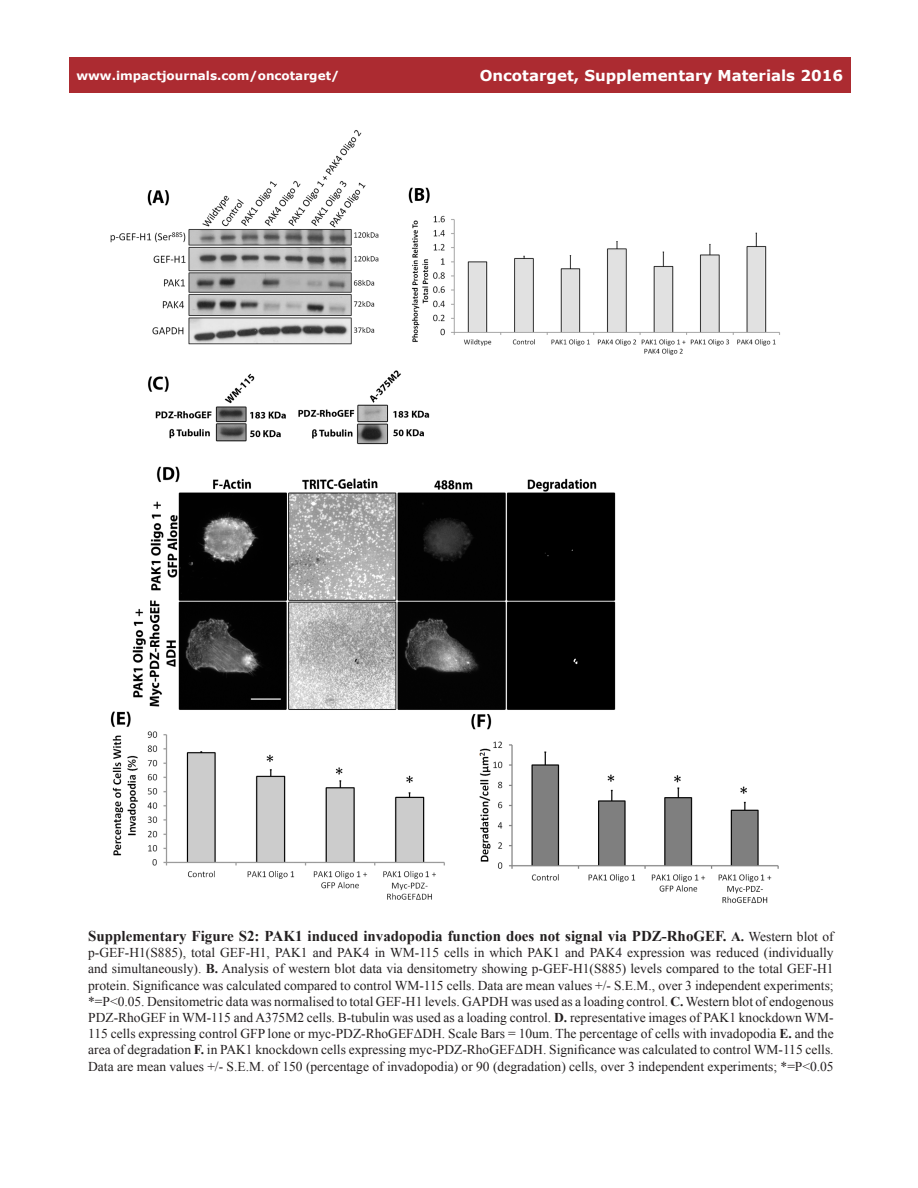
<style>
.page{position:relative;width:918px;height:1188px;background:#fff}
.page>*{position:absolute;margin:0;border:0;box-sizing:border-box;transform-origin:0 0}
.figuretext{font:700 15px "Times New Roman";color:#231f20}
.t1{font:700 15px "Verdana";color:#fff}
.figuretext-2{font:13.5px/16.2px "Times New Roman";color:#231f20;text-align:justify}
.t2{font:700 12px "Verdana";color:#fff}
.s1{font-size:13.5px}
.s2{font-weight:400;font-size:13.5px}
.s3{font-weight:700}
</style>
<div class="page">
<div style="left:69px;top:57px;width:781px;height:36px;background:#ac2b31"></div>
<img style="left:110px;top:130px;width:670px;height:774px">
<p class="t2" style="left:76px;top:67px;width:264px">www.impactjournals.com/oncotarget/</p>
<p class="t1" style="left:480px;top:65px;width:365px">Oncotarget, Supplementary Materials 2016</p>
<p class="figuretext" style="left:88px;top:926px;width:747px">Supplementary Figure S2: PAK1 induced invadopodia function does not signal via PDZ-RhoGEF. <span class="s1">A.</span> <span class="s2">Western blot of</span></p>
<p class="figuretext-2" style="left:88px;top:944px;width:747px">p-GEF-H1(S885), total GEF-H1, PAK1 and PAK4 in WM-115 cells in which PAK1 and PAK4 expression was reduced (individually and simultaneously). <span class="s3">B.</span> Analysis of western blot data via densitometry showing p-GEF-H1(S885) levels compared to the total GEF-H1 protein. Significance was calculated compared to control WM-115 cells. Data are mean values +/- S.E.M., over 3 independent experiments; *=P&lt;0.05. Densitometric data was normalised to total GEF-H1 levels. GAPDH was used as a loading control. <span class="s3">C.</span> Western blot of endogenous PDZ-RhoGEF in WM-115 and A375M2 cells. Β-tubulin was used as a loading control. <span class="s3">D.</span> representative images of PAK1 knockdown WM-115 cells expressing control GFP lone or myc-PDZ-RhoGEFΔDH. Scale Bars = 10um. The percentage of cells with invadopodia <span class="s3">E.</span> and the area of degradation <span class="s3">F.</span> in PAK1 knockdown cells expressing myc-PDZ-RhoGEFΔDH. Significance was calculated to control WM-115 cells.<br>Data are mean values +/- S.E.M. of 150 (percentage of invadopodia) or 90 (degradation) cells, over 3 independent experiments; *=P&lt;0.05</p>
</div>
